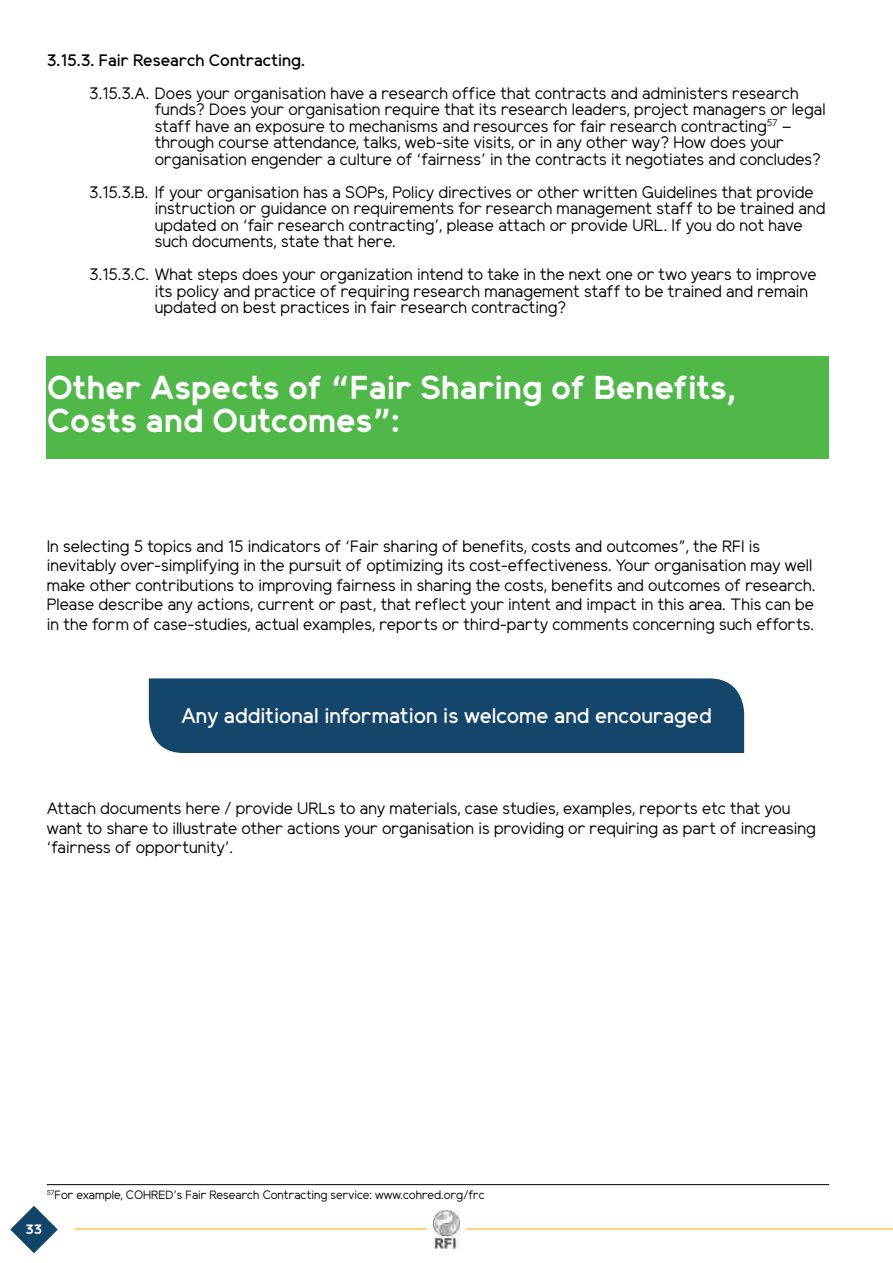
<style>
.page{position:relative;width:893px;height:1263px;background:#fff}
.page>*{position:absolute;margin:0;border:0;box-sizing:border-box;transform-origin:0 0}
.t1{font:700 33px/33px "Elliot Sans";color:#fff}
.t2{font:500 21px "Elliot Sans";color:#fff}
.t3{font:16.5px/16.5px "Elliot Sans";color:#000}
.t4{font:500 16.5px "Elliot Sans";color:#000}
.t5{font:700 13.5px "Elliot Sans";color:#fff}
.t6{font:12px "Elliot Sans";color:#000}
</style>
<div class="page">
<svg style="left:10px;top:1206px;width:48px;height:47px"></svg>
<hr style="left:75px;top:1228px;width:352px;height:1px;background:#fcb116">
<hr style="left:466px;top:1228px;width:427px;height:1px;background:#fcb116">
<img style="left:434px;top:1210px;width:25px;height:38px">
<div style="left:47px;top:356px;width:782px;height:102px;background:#50b848"></div>
<div style="left:149px;top:678px;width:595px;height:75px;background:#14456a"></div>
<hr style="left:47px;top:1184px;width:782px;height:1px;background:#000">
<p class="t4" style="left:47px;top:53px;width:260px">3.15.3. Fair Research Contracting.</p>
<p class="t3" style="left:155px;top:87px;width:672px;text-indent:-65px">3.15.3.A. Does your organisation have a research office that contracts and administers research funds? Does your organisation require that its research leaders, project managers or legal staff have an exposure to mechanisms and resources for fair research contracting<sup>57</sup> – through course attendance, talks, web-site visits, or in any other way? How does your organisation engender a culture of ‘fairness’ in the contracts it negotiates and concludes?</p>
<p class="t3" style="left:155px;top:186px;width:672px;text-indent:-65px">3.15.3.B. If your organisation has a SOPs, Policy directives or other written Guidelines that provide instruction or guidance on requirements for research management staff to be trained and updated on ‘fair research contracting’, please attach or provide URL. If you do not have such documents, state that here.</p>
<p class="t3" style="left:155px;top:268px;width:663px;text-indent:-65px">3.15.3.C. What steps does your organization intend to take in the next one or two years to improve its policy and practice of requiring research management staff to be trained and remain updated on best practices in fair research contracting?</p>
<h1 class="t1" style="left:47px;top:374px;width:690px">Other Aspects of “Fair Sharing of Benefits,<br>Costs and Outcomes”:</h1>
<p class="t3" style="left:47px;top:538px;width:770px;line-height:19.5px">In selecting 5 topics and 15 indicators of ‘Fair sharing of benefits, costs and outcomes”, the RFI is inevitably over-simplifying in the pursuit of optimizing its cost-effectiveness. Your organisation may well make other contributions to improving fairness in sharing the costs, benefits and outcomes of research.<br>Please describe any actions, current or past, that reflect your intent and impact in this area. This can be in the form of case-studies, actual examples, reports or third-party comments concerning such efforts.</p>
<p class="t2" style="left:181px;top:706px;width:532px">Any additional information is welcome and encouraged</p>
<p class="t3" style="left:47px;top:801px;width:771px;line-height:19.5px">Attach documents here / provide URLs to any materials, case studies, examples, reports etc that you want to share to illustrate other actions your organisation is providing or requiring as part of increasing ‘fairness of opportunity’.</p>
<p class="t6" style="left:47px;top:1190px;width:439px"><sup>57</sup>For example, COHRED’s Fair Research Contracting service: www.cohred.org/frc</p>
<p class="t5" style="left:26px;top:1224px;width:18px">33</p>
</div>
